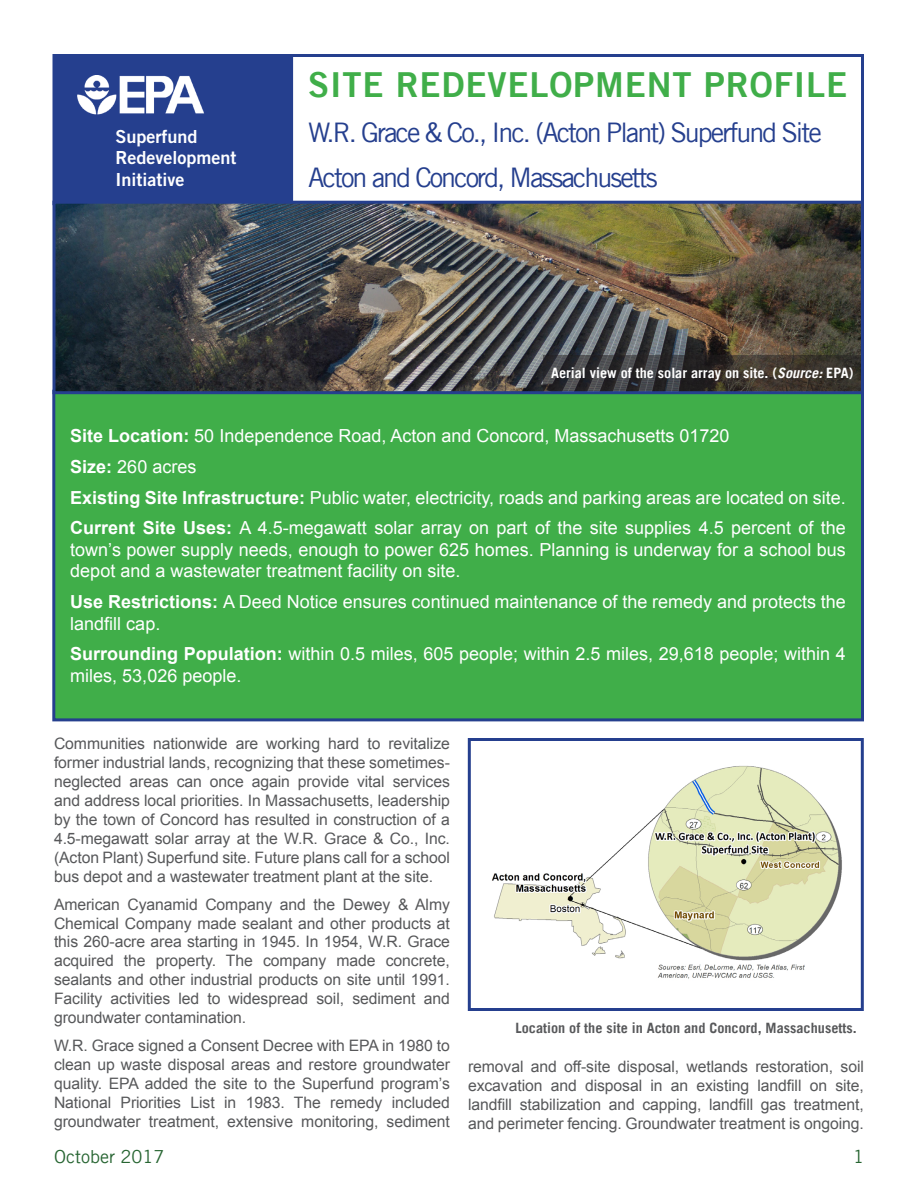
<style>
.page{position:relative;width:918px;height:1188px;background:#fff}
.page>*{position:absolute;margin:0;border:0;box-sizing:border-box;transform-origin:0 0}
.t1{font:34.5px "Trade Gothic LT Bold Two";letter-spacing:.025em;color:#40ae49}
.t2{font:27px "Trade Gothic LT";letter-spacing:-.075em;color:#253f8e}
.t3{font:18px/21.6px "Arial";color:#fff}
.t4{font:18px "Trade Gothic LT Std Bd 2";color:#fff}
.t5{font:18px "Trade Gothic LT";color:#276532}
.t6{font:15.75px/18.9px "Arial";letter-spacing:-.005em;color:#57585a;text-align:justify}
.t7{font:700 14.25px "Trade Gothic LT";color:#57585a}
.t8{font:700 14.25px "Trade Gothic LT";color:#fff}
.s1{font-style:italic}
.s2{font-weight:700}
</style>
<div class="page">
<div style="left:52px;top:54px;width:241px;height:151px;background:#253f8e"></div>
<img style="left:77px;top:75px;width:127px;height:40px">
<div style="left:283px;top:54px;width:581px;height:151px;border:3px solid #253f8e"></div>
<div style="left:54px;top:391px;width:808px;height:329px;background:#40ae49"></div>
<div style="left:52px;top:390px;width:812px;height:331px;border:3px solid #253f8e"></div>
<img style="left:56px;top:205px;width:804px;height:185px">
<div style="left:52px;top:201px;width:812px;height:193px;border:3px solid #253f8e"></div>
<img style="left:491px;top:766px;width:351px;height:213px">
<div style="left:468px;top:738px;width:396px;height:273px;border:3px solid #253f8e"></div>
<svg style="left:544px;top:355px;width:317px;height:36px;background:#383432"></svg>
<p class="t4" style="left:116px;top:125px;width:84px">Superfund</p>
<p class="t4" style="left:116px;top:147px;width:123px">Redevelopment</p>
<p class="t4" style="left:116px;top:168px;width:70px">Initiative</p>
<p class="t1" style="left:308px;top:63px;width:541px">SITE REDEVELOPMENT PROFILE</p>
<p class="t2" style="left:308px;top:116px;width:515px">W.R. Grace &amp; Co., Inc. (Acton Plant) Superfund Site</p>
<p class="t2" style="left:308px;top:161px;width:351px">Acton and Concord, Massachusetts</p>
<p class="t8" style="left:551px;top:365px;width:304px">Aerial view of the solar array on site. (<span class="s1">Source:</span> EPA)</p>
<p class="t3" style="left:70px;top:425px;width:661px"><span class="s2">Site Location:</span> 50 Independence Road, Acton and Concord, Massachusetts 01720</p>
<p class="t3" style="left:70px;top:456px;width:128px"><span class="s2">Size:</span> 260 acres</p>
<p class="t3" style="left:70px;top:487px;width:777px"><span class="s2">Existing Site Infrastructure:</span> Public water, electricity, roads and parking areas are located on site.</p>
<p class="t3" style="left:70px;top:517px;width:777px;text-align:justify"><span class="s2">Current Site Uses:</span> A 4.5-megawatt solar array on part of the site supplies 4.5 percent of the town’s power supply needs, enough to power 625 homes. Planning is underway for a school bus depot and a wastewater treatment facility on site.</p>
<p class="t3" style="left:70px;top:591px;width:777px"><span class="s2">Use Restrictions:</span> A Deed Notice ensures continued maintenance of the remedy and protects the landfill cap.</p>
<p class="t3" style="left:70px;top:643px;width:777px"><span class="s2">Surrounding Population:</span> within 0.5 miles, 605 people; within 2.5 miles, 29,618 people; within 4 miles, 53,026 people.</p>
<p class="t6" style="left:54px;top:735px;width:398px">Communities nationwide are working hard to revitalize former industrial lands, recognizing that these sometimes&shy;neglected areas can once again provide vital services and address local priorities. In Massachusetts, leadership by the town of Concord has resulted in construction of a 4.5-megawatt solar array at the W.R. Grace &amp; Co., Inc. (Acton Plant) Superfund site. Future plans call for a school bus depot and a wastewater treatment plant at the site.</p>
<p class="t6" style="left:54px;top:895px;width:397px">American Cyanamid Company and the Dewey &amp; Almy Chemical Company made sealant and other products at this 260-acre area starting in 1945. In 1954, W.R. Grace acquired the property. The company made concrete, sealants and other industrial products on site until 1991.<br>Facility activities led to widespread soil, sediment and groundwater contamination.</p>
<p class="t6" style="left:54px;top:1036px;width:397px">W.R. Grace signed a Consent Decree with EPA in 1980 to clean up waste disposal areas and restore groundwater quality. EPA added the site to the Superfund program’s National Priorities List in 1983. The remedy included groundwater treatment, extensive monitoring, sediment</p>
<p class="t7" style="left:515px;top:1019px;width:343px">Location of the site in Acton and Concord, Massachusetts.</p>
<p class="t6" style="left:468px;top:1057px;width:397px">removal and off-site disposal, wetlands restoration, soil excavation and disposal in an existing landfill on site, landfill stabilization and capping, landfill gas treatment, and perimeter fencing. Groundwater treatment is ongoing.</p>
<p class="t5" style="left:54px;top:1146px;width:112px">October 2017</p>
<p class="t5" style="left:853px;top:1146px;width:12px">1</p>
</div>
